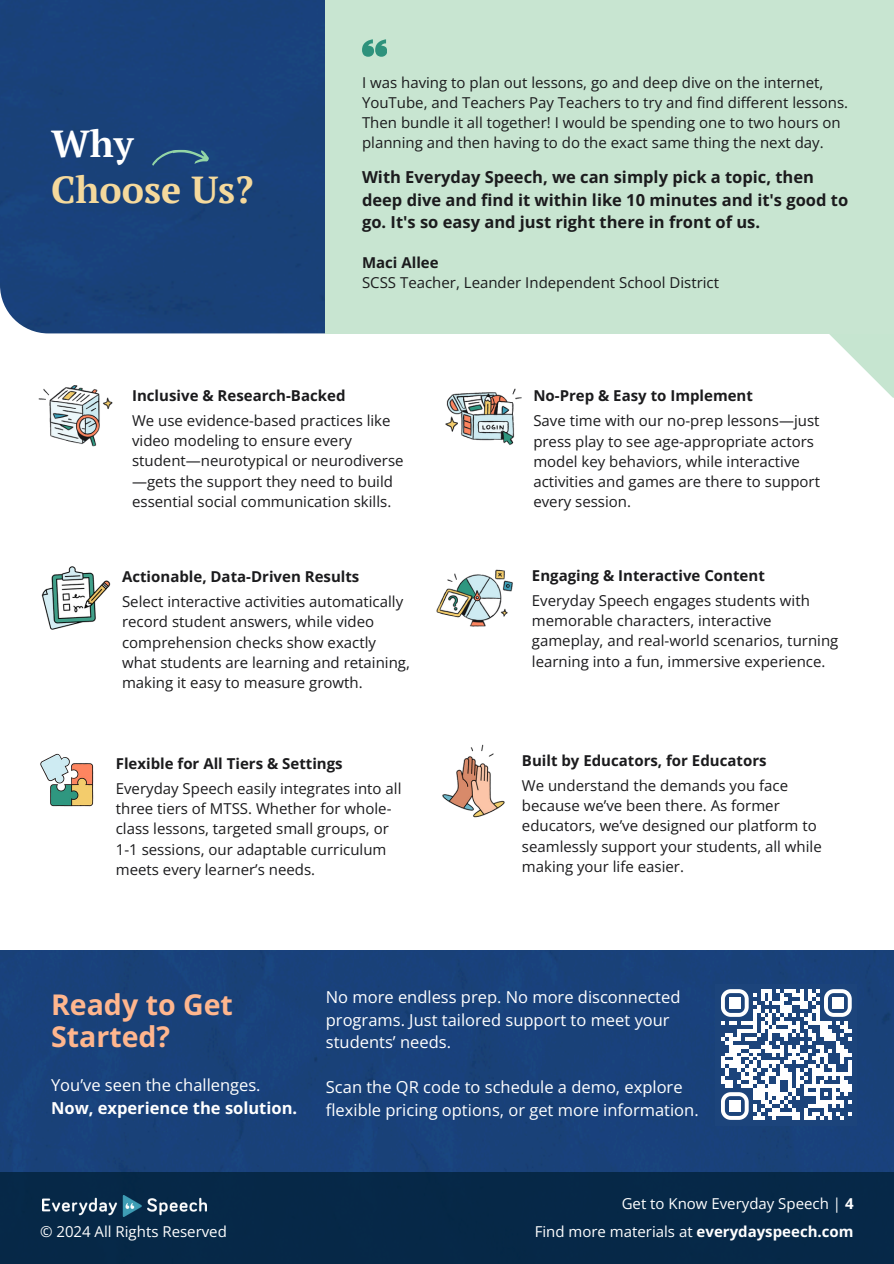
<style>
.page{position:relative;width:894px;height:1264px;background:#fff}
.page>*{position:absolute;margin:0;border:0;box-sizing:border-box;transform-origin:0 0}
.t1{font:700 37.5px/46.2px "PT Serif";color:#f5d99c}
.t2{font:700 28.5px/32.7px "Open Sans";color:#ffb68e}
.t3{font:16.5px/22.5px "Open Sans";color:#fff}
.t4{font:700 16.5px/22.5px "Open Sans";color:#1b1b1d}
.t5{font:700 16.5px "Open Sans";color:#fff}
.t6{font:15px/20.2px "Open Sans";color:#1b1b1d}
.t7{font:700 15px "Open Sans";color:#1b1b1d}
.t8{font:15px "Open Sans";color:#fff}
.s1{color:#fff}
.s2{font-weight:700}
</style>
<div class="page">
<div style="left:0;top:0;width:326px;height:333px;background:#19417a"></div>
<svg style="left:818px;top:333px;width:75px;height:65px"></svg>
<div style="left:326px;top:0;width:567px;height:333px;background:#c8e5d1"></div>
<svg style="left:362px;top:39px;width:24px;height:17px"></svg>
<div style="left:0;top:951px;width:893px;height:220px;background:#19417a"></div>
<div style="left:0;top:1171px;width:893px;height:92px;background:#062847"></div>
<img style="left:43px;top:1195px;width:163px;height:21px">
<svg style="left:152px;top:149px;width:57px;height:17px"></svg>
<img style="left:38px;top:385px;width:75px;height:62px">
<img style="left:445px;top:388px;width:77px;height:58px">
<img style="left:41px;top:566px;width:70px;height:64px">
<img style="left:436px;top:569px;width:77px;height:58px">
<img style="left:442px;top:744px;width:63px;height:74px">
<img style="left:40px;top:753px;width:54px;height:54px">
<div style="left:715px;top:983px;width:141px;height:142px;background:#1c447b"></div>
<svg style="left:721px;top:989px;width:130px;height:130px"></svg>
<svg style="left:721px;top:989px;width:27px;height:27px"></svg>
<div style="left:728px;top:997px;width:12px;height:11px;background:#fff"></div>
<svg style="left:823px;top:989px;width:28px;height:27px"></svg>
<div style="left:831px;top:997px;width:12px;height:11px;background:#fff"></div>
<svg style="left:721px;top:1092px;width:27px;height:27px"></svg>
<div style="left:728px;top:1100px;width:12px;height:11px;background:#fff"></div>
<p class="t1" style="left:51px;top:120px;width:204px"><span class="s1">Why<br></span>Choose Us?</p>
<p class="t6" style="left:362px;top:72px;width:487px">I was having to plan out lessons, go and deep dive on the internet, YouTube, and Teachers Pay Teachers to try and find different lessons.<br>Then bundle it all together! I would be spending one to two hours on planning and then having to do the exact same thing the next day.</p>
<p class="t4" style="left:362px;top:166px;width:487px">With Everyday Speech, we can simply pick a topic, then deep dive and find it within like 10 minutes and it's good to go. It's so easy and just right there in front of us.</p>
<p class="t7" style="left:362px;top:252px;width:78px">Maci Allee</p>
<p class="t6" style="left:362px;top:272px;width:358px">SCSS Teacher, Leander Independent School District</p>
<p class="t7" style="left:132px;top:384px;width:215px">Inclusive &amp; Research-Backed</p>
<h3 class="t7" style="left:533px;top:385px;width:221px">No-Prep &amp; Easy to Implement</h3>
<h3 class="t6" style="left:132px;top:410px;width:273px">We use evidence-based practices like video modeling to ensure every student—neurotypical or neurodiverse —gets the support they need to build essential social communication skills.</h3>
<p class="t6" style="left:533px;top:410px;width:288px">Save time with our no-prep lessons—just press play to see age-appropriate actors model key behaviors, while interactive activities and games are there to support every session.</p>
<h3 class="t7" style="left:122px;top:566px;width:239px">Actionable, Data-Driven Results</h3>
<p class="t7" style="left:531px;top:564px;width:234px">Engaging &amp; Interactive Content</p>
<p class="t6" style="left:122px;top:591px;width:289px">Select interactive activities automatically record student answers, while video comprehension checks show exactly what students are learning and retaining, making it easy to measure growth.</p>
<p class="t6" style="left:531px;top:590px;width:308px">Everyday Speech engages students with memorable characters, interactive gameplay, and real-world scenarios, turning learning into a fun, immersive experience.</p>
<h3 class="t7" style="left:116px;top:752px;width:228px">Flexible for All Tiers &amp; Settings</h3>
<p class="t6" style="left:116px;top:777px;width:287px">Everyday Speech easily integrates into all three tiers of MTSS. Whether for whole&shy;class lessons, targeted small groups, or 1-1 sessions, our adaptable curriculum meets every learner’s needs.</p>
<p class="t7" style="left:521px;top:749px;width:246px">Built by Educators, for Educators</p>
<p class="t6" style="left:521px;top:774px;width:301px">We understand the demands you face because we’ve been there. As former educators, we’ve designed our platform to seamlessly support your students, all while making your life easier.</p>
<h3 class="t2" style="left:51px;top:987px;width:183px">Ready to Get<br>Started?</h3>
<h3 class="t3" style="left:51px;top:1073px;width:211px">You’ve seen the challenges.</h3>
<p class="t5" style="left:51px;top:1095px;width:247px">Now, experience the solution.</p>
<p class="t3" style="left:326px;top:985px;width:356px">No more endless prep. No more disconnected programs. Just tailored support to meet your students’ needs.</p>
<p class="t3" style="left:326px;top:1075px;width:374px">Scan the QR code to schedule a demo, explore flexible pricing options, or get more information.</p>
<p class="t8" style="left:621px;top:1193px;width:233px">Get to Know Everyday Speech | <span class="s2">4</span></p>
<h2 class="t8" style="left:40px;top:1221px;width:188px">© 2024 All Rights Reserved</h2>
<p class="t8" style="left:534px;top:1221px;width:320px">Find more materials at <span class="s2">everydayspeech.com</span></p>
</div>
